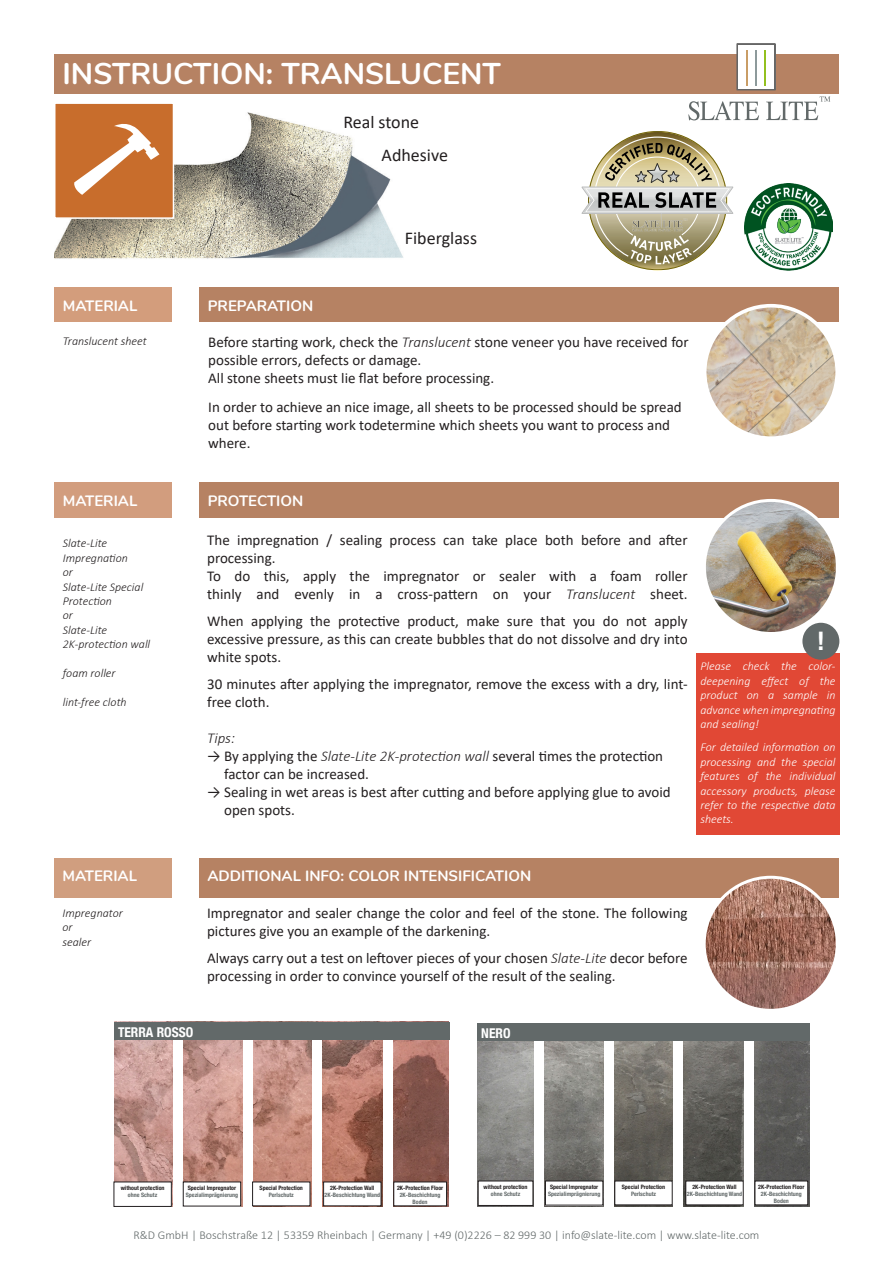
<style>
.page{position:relative;width:893px;height:1263px;background:#fff}
.page>*{position:absolute;margin:0;border:0;box-sizing:border-box;transform-origin:0 0}
.t1{font:700 30px "Nunito";color:#fff}
.t2{font:700 condensed 25.5px "Helvetica Neue";color:#fff}
.t3{font:18px "Calibri";color:#231f20}
.t4{font:15px/18px "Calibri";color:#231f20}
.t5{font:700 15px "Nunito";color:#fff}
.t6{font:italic 300 15px "Calibri";color:#231f20}
.t7{font:700 condensed 13.5px "Helvetica Neue";color:#fff}
.t8{font:italic 300 12px/14.4px "Calibri";color:#fff;text-align:justify}
.t9{font:italic 300 12px/14.4px "Calibri";color:#231f20}
.t10{font:300 12px "Calibri";color:#626969}
.t11{font:700 condensed 6px "Helvetica Neue";color:#231f20}
.t12{font:700 condensed 6px/7.2px "Helvetica Neue";color:#626969;text-align:center}
.s1{font-weight:300;font-style:italic}
</style>
<div class="page">
<div style="left:696px;top:653px;width:144px;height:181px;background:#e14835"></div>
<div style="left:54px;top:54px;width:785px;height:40px;background:#b68263"></div>
<img style="left:54px;top:112px;width:349px;height:147px">
<div style="left:199px;top:287px;width:640px;height:35px;background:#b68263"></div>
<svg style="left:581px;top:131px;width:153px;height:139px"></svg>
<img style="left:615px;top:208px;width:89px;height:32px">
<img style="left:744px;top:184px;width:88px;height:87px">
<svg style="left:688px;top:101px;width:71px;height:19px"></svg>
<svg style="left:766px;top:96px;width:64px;height:24px"></svg>
<svg style="left:736px;top:43px;width:40px;height:47px"></svg>
<svg style="left:66px;top:105px;width:105px;height:111px;background:#ce7d44"></svg>
<div style="left:55px;top:103px;width:11px;height:115px;background:#c86d2c"></div>
<div style="left:54px;top:102px;width:120px;height:117px;border:2px solid #fff"></div>
<div style="left:54px;top:287px;width:118px;height:35px;background:#d39d7c"></div>
<div style="left:199px;top:482px;width:640px;height:35px;background:#b68263"></div>
<div style="left:54px;top:482px;width:118px;height:35px;background:#d29d7e"></div>
<div style="left:803px;top:623px;width:36px;height:36px;background:#626969;border-radius:50%"></div>
<div style="left:802px;top:623px;width:37px;height:37px;border:2px solid #626969;border-radius:50%"></div>
<img style="left:705px;top:306px;width:132px;height:132px;border-radius:66px">
<div style="left:703px;top:304px;width:136px;height:136px;border:4px solid #fff;border-radius:50%"></div>
<img style="left:704px;top:500px;width:133px;height:133px;border-radius:67px">
<div style="left:703px;top:499px;width:136px;height:136px;border:3px solid #fff;border-radius:50%"></div>
<div style="left:199px;top:858px;width:640px;height:39px;background:#b68263"></div>
<div style="left:54px;top:858px;width:117px;height:39px;background:#d09e7f"></div>
<img style="left:704px;top:877px;width:133px;height:133px;border-radius:67px">
<div style="left:703px;top:876px;width:136px;height:136px;border:3px solid #fff;border-radius:50%"></div>
<img style="left:114px;top:1039px;width:335px;height:168px">
<img style="left:477px;top:1040px;width:332px;height:166px">
<div style="left:534px;top:1040px;width:10px;height:169px;background:#fff"></div>
<div style="left:604px;top:1040px;width:9px;height:169px;background:#fff"></div>
<div style="left:673px;top:1040px;width:10px;height:169px;background:#fff"></div>
<div style="left:744px;top:1040px;width:10px;height:169px;background:#fff"></div>
<div style="left:173px;top:1039px;width:10px;height:169px;background:#fff"></div>
<div style="left:243px;top:1039px;width:9px;height:169px;background:#fff"></div>
<div style="left:312px;top:1039px;width:10px;height:169px;background:#fff"></div>
<div style="left:383px;top:1039px;width:9px;height:169px;background:#fff"></div>
<div style="left:114px;top:1182px;width:57px;height:24px;background:#fff"></div>
<div style="left:183px;top:1182px;width:58px;height:24px;background:#fff"></div>
<div style="left:183px;top:1182px;width:58px;height:24px;border:1px solid #231f20"></div>
<div style="left:253px;top:1182px;width:57px;height:24px;background:#fff"></div>
<div style="left:324px;top:1182px;width:57px;height:24px;background:#fff"></div>
<div style="left:394px;top:1182px;width:52px;height:24px;background:#fff"></div>
<div style="left:478px;top:1181px;width:55px;height:24px;background:#fff"></div>
<div style="left:478px;top:1181px;width:55px;height:25px;border:1px solid #231f20"></div>
<div style="left:545px;top:1181px;width:58px;height:24px;background:#fff"></div>
<div style="left:615px;top:1181px;width:57px;height:24px;background:#fff"></div>
<div style="left:686px;top:1181px;width:57px;height:24px;background:#fff"></div>
<div style="left:755px;top:1181px;width:53px;height:24px;background:#fff"></div>
<div style="left:114px;top:1022px;width:335px;height:17px;background:#626969"></div>
<div style="left:477px;top:1023px;width:333px;height:17px;background:#626969"></div>
<p class="t1" style="left:63px;top:52px;width:440px">INSTRUCTION: TRANSLUCENT</p>
<p class="t3" style="left:343px;top:109px;width:77px">Real stone</p>
<p class="t3" style="left:382px;top:143px;width:68px">Adhesive</p>
<p class="t3" style="left:405px;top:226px;width:74px">Fiberglass</p>
<p class="t5" style="left:63px;top:294px;width:76px">MATERIAL</p>
<p class="t9" style="left:63px;top:334px;width:85px">Translucent sheet</p>
<p class="t5" style="left:208px;top:294px;width:107px">PREPARATION</p>
<p class="t4" style="left:208px;top:333px;width:482px">Before starting work, check the <span class="s1">Translucent</span> stone veneer you have received for possible errors, defects or damage.</p>
<p class="t4" style="left:208px;top:369px;width:287px">All stone sheets must lie flat before processing.</p>
<p class="t4" style="left:208px;top:398px;width:475px">In order to achieve an nice image, all sheets to be processed should be spread out before starting work todetermine which sheets you want to process and where.</p>
<p class="t5" style="left:63px;top:489px;width:76px">MATERIAL</p>
<p class="t5" style="left:208px;top:489px;width:97px">PROTECTION</p>
<p class="t4" style="left:207px;top:531px;width:482px">The impregnation / sealing process can take place both before and after processing.</p>
<p class="t4" style="left:207px;top:567px;width:482px">To do this, apply the impregnator or sealer with a foam roller thinly and evenly in a cross-pattern on your <span class="s1">Translucent</span> sheet.</p>
<p class="t4" style="left:207px;top:612px;width:482px;text-align:justify">When applying the protective product, make sure that you do not apply excessive pressure, as this can create bubbles that do not dissolve and dry into white spots.</p>
<p class="t4" style="left:207px;top:675px;width:482px">30 minutes after applying the impregnator, remove the excess with a dry, lint&shy;free cloth.</p>
<p class="t6" style="left:207px;top:729px;width:29px">Tips:</p>
<p class="t4" style="left:207px;top:747px;width:458px">→ By applying the <span class="s1">Slate-Lite 2K-protection wall</span> several times the protection</p>
<p class="t4" style="left:224px;top:765px;width:146px">factor can be increased.</p>
<p class="t4" style="left:207px;top:783px;width:465px">→ Sealing in wet areas is best after cutting and before applying glue to avoid</p>
<p class="t4" style="left:224px;top:801px;width:72px">open spots.</p>
<p class="t9" style="left:63px;top:536px;width:67px">Slate-Lite<br>Impregnation</p>
<p class="t9" style="left:63px;top:565px;width:12px">or</p>
<p class="t9" style="left:63px;top:579px;width:82px">Slate-Lite Special<br>Protection</p>
<p class="t9" style="left:63px;top:608px;width:12px">or</p>
<p class="t9" style="left:63px;top:622px;width:89px">Slate-Lite<br>2K-protection wall</p>
<p class="t9" style="left:63px;top:666px;width:54px">foam roller</p>
<p class="t9" style="left:63px;top:694px;width:65px">lint-free cloth</p>
<p class="t2" style="left:817px;top:626px;width:9px">!</p>
<p class="t8" style="left:700px;top:659px;width:137px">Please check the color&shy;deepening effect of the product on a sample in advance when impregnating and sealing!</p>
<p class="t8" style="left:700px;top:740px;width:137px">For detailed information on processing and the special features of the individual accessory products, please refer to the respective data sheets.</p>
<p class="t5" style="left:63px;top:865px;width:76px">MATERIAL</p>
<p class="t9" style="left:63px;top:905px;width:62px">Impregnator</p>
<p class="t9" style="left:63px;top:920px;width:12px">or</p>
<p class="t9" style="left:63px;top:934px;width:30px">sealer</p>
<p class="t5" style="left:207px;top:865px;width:325px">ADDITIONAL INFO: COLOR INTENSIFICATION</p>
<p class="t4" style="left:207px;top:903px;width:482px">Impregnator and sealer change the color and feel of the stone. The following pictures give you an example of the darkening.</p>
<p class="t4" style="left:207px;top:948px;width:482px">Always carry out a test on leftover pieces of your chosen <span class="s1">Slate-Lite</span> decor before processing in order to convince yourself of the result of the sealing.</p>
<p class="t7" style="left:118px;top:1024px;width:77px">TERRA ROSSO</p>
<p class="t7" style="left:481px;top:1025px;width:31px">NERO</p>
<p class="t11" style="left:121px;top:1184px;width:45px">without protection</p>
<p class="t12" style="left:128px;top:1191px;width:31px">ohne Schutz</p>
<p class="t11" style="left:188px;top:1184px;width:50px">Special Impregnator</p>
<p class="t12" style="left:186px;top:1191px;width:54px">Spezialimprägnierung</p>
<p class="t11" style="left:260px;top:1184px;width:45px">Special Protection</p>
<p class="t12" style="left:269px;top:1191px;width:26px">Perlschutz</p>
<p class="t11" style="left:330px;top:1184px;width:46px">2K-Protection Wall</p>
<p class="t12" style="left:325px;top:1191px;width:57px">2K-Beschichtung Wand</p>
<p class="t11" style="left:397px;top:1184px;width:48px">2K-Protection Floor</p>
<p class="t12" style="left:400px;top:1191px;width:42px">2K-Beschichtung<br>Boden</p>
<p class="t11" style="left:484px;top:1183px;width:45px">without protection</p>
<p class="t12" style="left:491px;top:1190px;width:31px">ohne Schutz</p>
<p class="t11" style="left:550px;top:1183px;width:50px">Special Impregnator</p>
<p class="t12" style="left:548px;top:1190px;width:54px">Spezialimprägnierung</p>
<p class="t11" style="left:622px;top:1183px;width:45px">Special Protection</p>
<p class="t12" style="left:631px;top:1190px;width:26px">Perlschutz</p>
<p class="t11" style="left:692px;top:1183px;width:46px">2K-Protection Wall</p>
<p class="t12" style="left:687px;top:1190px;width:57px">2K-Beschichtung Wand</p>
<p class="t11" style="left:758px;top:1183px;width:48px">2K-Protection Floor</p>
<p class="t12" style="left:761px;top:1190px;width:42px">2K-Beschichtung<br>Boden</p>
<p class="t10" style="left:134px;top:1227px;width:627px">R&amp;D GmbH | Boschstraße 12 | 53359 Rheinbach | Germany | +49 (0)2226 – 82 999 30 | info@slate-lite.com | www.slate-lite.com</p>
</div>
